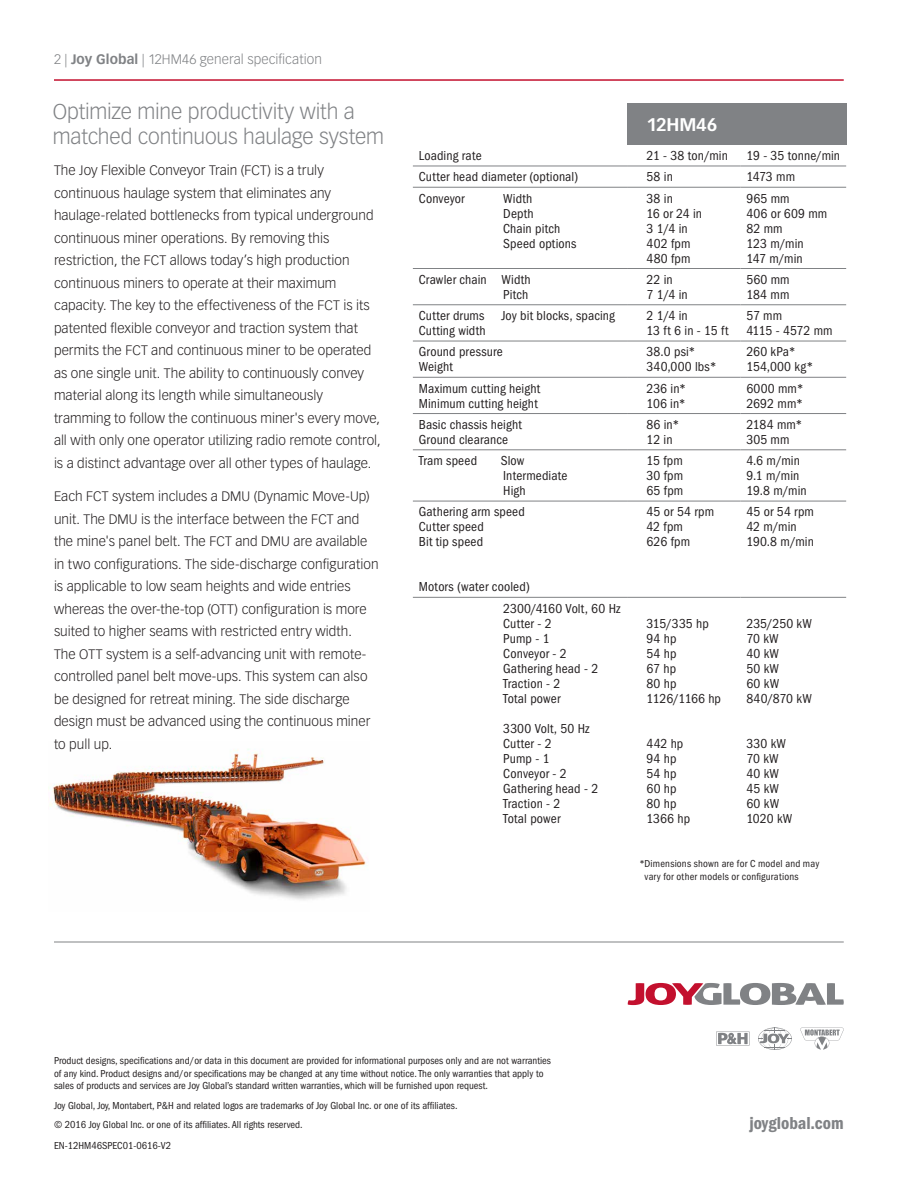
<style>
.page{position:relative;width:918px;height:1188px;background:#fff}
.page>*{position:absolute;margin:0;border:0;box-sizing:border-box;transform-origin:0 0}
.callout{font:300 21px/25.2px "Vectora LT Std";letter-spacing:-.01em;color:#808285}
.t1{font:18px "ITC Franklin Gothic Std Dm Cd";color:#808285}
.Chart_Head{font:700 18px "Vectora LT Std";letter-spacing:-.015em;color:#fff}
.body{font:300 13.5px/22.5px "Vectora LT Std";letter-spacing:.005em;color:#231f20}
.table_lft{font:condensed 13.5px/15px "ITC Franklin Gothic Std";letter-spacing:.01em;color:#231f20}
.table_rt{font:condensed 13.5px/15px "ITC Franklin Gothic Std";letter-spacing:.005em;color:#231f20}
.t2{font:300 13.5px "Vectora LT Std";letter-spacing:.005em;color:#808285}
.table_rt-2{font:condensed 13.5px/15px "ITC Franklin Gothic Std";letter-spacing:-.025em;color:#231f20}
.legal{font:condensed 10.5px/12.6px "ITC Franklin Gothic Std";color:#231f20}
.doc_No{font:condensed 10.5px "ITC Franklin Gothic Std";color:#231f20}
.s1{font-weight:700}
</style>
<div class="page">
<svg style="left:628px;top:983px;width:216px;height:22px"></svg>
<svg style="left:800px;top:1027px;width:44px;height:23px"></svg>
<svg style="left:758px;top:1028px;width:34px;height:22px"></svg>
<svg style="left:716px;top:1032px;width:34px;height:13px"></svg>
<hr style="left:54px;top:79px;width:790px;height:2px;background:#c3102e">
<hr style="left:54px;top:942px;width:790px;height:1px;background:#808285">
<img style="left:50px;top:749px;width:317px;height:151px">
<div style="left:627px;top:103px;width:219px;height:42px;background:#808285"></div>
<hr style="left:413px;top:166px;width:214px;height:1px;background:#808285">
<hr style="left:627px;top:166px;width:113px;height:1px;background:#808285">
<hr style="left:740px;top:166px;width:106px;height:1px;background:#808285">
<hr style="left:413px;top:187px;width:214px;height:1px;background:#808285">
<hr style="left:627px;top:187px;width:113px;height:1px;background:#808285">
<hr style="left:740px;top:187px;width:106px;height:1px;background:#808285">
<hr style="left:413px;top:268px;width:214px;height:1px;background:#808285">
<hr style="left:627px;top:268px;width:113px;height:1px;background:#808285">
<hr style="left:740px;top:268px;width:106px;height:1px;background:#808285">
<hr style="left:413px;top:377px;width:214px;height:1px;background:#808285">
<hr style="left:627px;top:377px;width:113px;height:1px;background:#808285">
<hr style="left:740px;top:377px;width:106px;height:1px;background:#808285">
<hr style="left:413px;top:413px;width:214px;height:1px;background:#808285">
<hr style="left:627px;top:413px;width:113px;height:1px;background:#808285">
<hr style="left:740px;top:413px;width:106px;height:1px;background:#808285">
<hr style="left:413px;top:449px;width:214px;height:1px;background:#808285">
<hr style="left:627px;top:449px;width:113px;height:1px;background:#808285">
<hr style="left:740px;top:449px;width:106px;height:1px;background:#808285">
<hr style="left:413px;top:501px;width:214px;height:1px;background:#808285">
<hr style="left:627px;top:501px;width:113px;height:1px;background:#808285">
<hr style="left:740px;top:501px;width:106px;height:1px;background:#808285">
<hr style="left:413px;top:597px;width:214px;height:1px;background:#808285">
<hr style="left:627px;top:597px;width:113px;height:1px;background:#808285">
<hr style="left:740px;top:597px;width:106px;height:1px;background:#808285">
<hr style="left:413px;top:304px;width:214px;height:1px;background:#808285">
<hr style="left:627px;top:304px;width:113px;height:1px;background:#808285">
<hr style="left:740px;top:304px;width:106px;height:1px;background:#808285">
<hr style="left:413px;top:341px;width:214px;height:1px;background:#808285">
<hr style="left:627px;top:341px;width:113px;height:1px;background:#808285">
<hr style="left:740px;top:341px;width:106px;height:1px;background:#808285">
<p class="t2" style="left:54px;top:52px;width:269px">2 | <span class="s1">Joy Global</span> | 12HM46 general specification</p>
<p class="callout" style="left:53px;top:99px;width:333px">Optimize mine productivity with a matched continuous haulage system</p>
<p class="body" style="left:54px;top:159px;width:328px">The Joy Flexible Conveyor Train (FCT) is a truly continuous haulage system that eliminates any haulage-related bottlenecks from typical underground continuous miner operations. By removing this restriction, the FCT allows today’s high production continuous miners to operate at their maximum capacity. The key to the effectiveness of the FCT is its patented flexible conveyor and traction system that permits the FCT and continuous miner to be operated as one single unit. The ability to continuously convey material along its length while simultaneously tramming to follow the continuous miner's every move, all with only one operator utilizing radio remote control, is a distinct advantage over all other types of haulage.</p>
<p class="body" style="left:54px;top:486px;width:326px">Each FCT system includes a DMU (Dynamic Move-Up) unit. The DMU is the interface between the FCT and the mine's panel belt. The FCT and DMU are available in two configurations. The side-discharge configuration is applicable to low seam heights and wide entries whereas the over-the-top (OTT) configuration is more suited to higher seams with restricted entry width.<br>The OTT system is a self-advancing unit with remote&shy;controlled panel belt move-ups. This system can also be designed for retreat mining. The side discharge design must be advanced using the continuous miner to pull up.</p>
<p class="Chart_Head" style="left:647px;top:114px;width:72px">12HM46</p>
<p class="table_lft" style="left:419px;top:148px;width:64px">Loading rate</p>
<p class="table_lft" style="left:647px;top:148px;width:83px">21 - 38 ton/min</p>
<p class="table_rt" style="left:746px;top:148px;width:95px">19 - 35 tonne/min</p>
<p class="table_lft" style="left:419px;top:169px;width:161px">Cutter head diameter (optional)</p>
<p class="table_lft" style="left:647px;top:169px;width:28px">58 in</p>
<p class="table_rt" style="left:746px;top:169px;width:50px">1473 mm</p>
<p class="table_lft" style="left:419px;top:191px;width:47px">Conveyor</p>
<p class="table_lft" style="left:503px;top:191px;width:75px">Width<br>Depth<br>Chain pitch<br>Speed options</p>
<p class="table_lft" style="left:647px;top:191px;width:57px">38 in<br>16 or 24 in<br>3 1/4 in<br>402 fpm<br>480 fpm</p>
<p class="table_rt" style="left:746px;top:191px;width:82px">965 mm<br>406 or 609 mm<br>82 mm<br>123 m/min<br>147 m/min</p>
<p class="table_lft" style="left:419px;top:272px;width:113px;text-align:right">Crawler chain Width<br>Pitch</p>
<p class="table_lft" style="left:647px;top:272px;width:43px">22 in<br>7 1/4 in</p>
<p class="table_rt" style="left:746px;top:272px;width:45px">560 mm<br>184 mm</p>
<p class="table_lft" style="left:419px;top:308px;width:67px">Cutter drums</p>
<p class="table_lft" style="left:501px;top:308px;width:115px">Joy bit blocks, spacing</p>
<p class="table_lft" style="left:419px;top:323px;width:68px">Cutting width</p>
<p class="table_lft" style="left:647px;top:308px;width:83px">2 1/4 in<br>13 ft 6 in - 15 ft</p>
<p class="table_rt-2" style="left:746px;top:308px;width:88px">57 mm<br>4115 - 4572 mm</p>
<p class="table_lft" style="left:419px;top:344px;width:86px">Ground pressure<br>Weight</p>
<p class="table_lft" style="left:647px;top:344px;width:72px">38.0 psi*<br>340,000 lbs*</p>
<p class="table_rt" style="left:746px;top:344px;width:68px">260 kPa*<br>154,000 kg*</p>
<p class="table_lft" style="left:419px;top:381px;width:123px">Maximum cutting height<br>Minimum cutting height</p>
<p class="table_lft" style="left:647px;top:381px;width:41px">236 in*<br>106 in*</p>
<p class="table_rt" style="left:746px;top:381px;width:59px">6000 mm*<br>2692 mm*</p>
<p class="table_lft" style="left:419px;top:417px;width:105px">Basic chassis height<br>Ground clearance</p>
<p class="table_lft" style="left:647px;top:417px;width:34px">86 in*<br>12 in</p>
<p class="table_rt" style="left:746px;top:417px;width:58px">2184 mm*<br>305 mm</p>
<p class="table_lft" style="left:419px;top:453px;width:60px">Tram speed</p>
<p class="table_lft" style="left:501px;top:453px;width:68px">Slow<br>Intermediate<br>High</p>
<p class="table_lft" style="left:647px;top:453px;width:38px;text-align:justify">15 fpm 30 fpm 65 fpm</p>
<p class="table_rt" style="left:746px;top:453px;width:62px">4.6 m/min<br>9.1 m/min<br>19.8 m/min</p>
<p class="table_lft" style="left:419px;top:504px;width:108px">Gathering arm speed<br>Cutter speed<br>Bit tip speed</p>
<p class="table_lft" style="left:419px;top:579px;width:113px">Motors (water cooled)</p>
<p class="table_lft" style="left:647px;top:504px;width:69px">45 or 54 rpm<br>42 fpm<br>626 fpm</p>
<p class="table_rt" style="left:746px;top:504px;width:69px">45 or 54 rpm<br>42 m/min<br>190.8 m/min</p>
<p class="table_lft" style="left:503px;top:601px;width:119px">2300/4160 Volt, 60 Hz<br>Cutter - 2<br>Pump - 1<br>Conveyor - 2<br>Gathering head - 2<br>Traction - 2<br>Total power</p>
<p class="table_lft" style="left:503px;top:721px;width:97px">3300 Volt, 50 Hz<br>Cutter - 2<br>Pump - 1<br>Conveyor - 2<br>Gathering head - 2<br>Traction - 2<br>Total power</p>
<p class="table_rt" style="left:746px;top:616px;width:67px">235/250 kW<br>70 kW<br>40 kW<br>50 kW<br>60 kW<br>840/870 kW</p>
<p class="table_rt" style="left:746px;top:736px;width:47px">330 kW<br>70 kW<br>40 kW<br>45 kW<br>60 kW<br>1020 kW</p>
<p class="legal" style="left:645px;top:857px;width:176px;text-indent:-5px">*Dimensions shown are for C model and may vary for other models or configurations</p>
<p class="table_lft" style="left:647px;top:616px;width:76px">315/335 hp<br>94 hp<br>54 hp<br>67 hp<br>80 hp<br>1126/1166 hp</p>
<p class="table_lft" style="left:647px;top:736px;width:45px">442 hp<br>94 hp<br>54 hp<br>60 hp<br>80 hp<br>1366 hp</p>
<p class="legal" style="left:54px;top:1054px;width:498px">Product designs, specifications and/or data in this document are provided for informational purposes only and are not warranties of any kind. Product designs and/or specifications may be changed at any time without notice. The only warranties that apply to sales of products and services are Joy Global’s standard written warranties, which will be furnished upon request.</p>
<p class="legal" style="left:54px;top:1099px;width:405px">Joy Global, Joy, Montabert, P&amp;H and related logos are trademarks of Joy Global Inc. or one of its affiliates.</p>
<p class="legal" style="left:54px;top:1118px;width:250px">© 2016 Joy Global Inc. or one of its affiliates. All rights reserved.</p>
<p class="doc_No" style="left:54px;top:1140px;width:119px">EN-12HM46SPEC01-0616-V2</p>
<h2 class="t1" style="left:749px;top:1113px;width:96px">joyglobal.com</h2>
</div>
